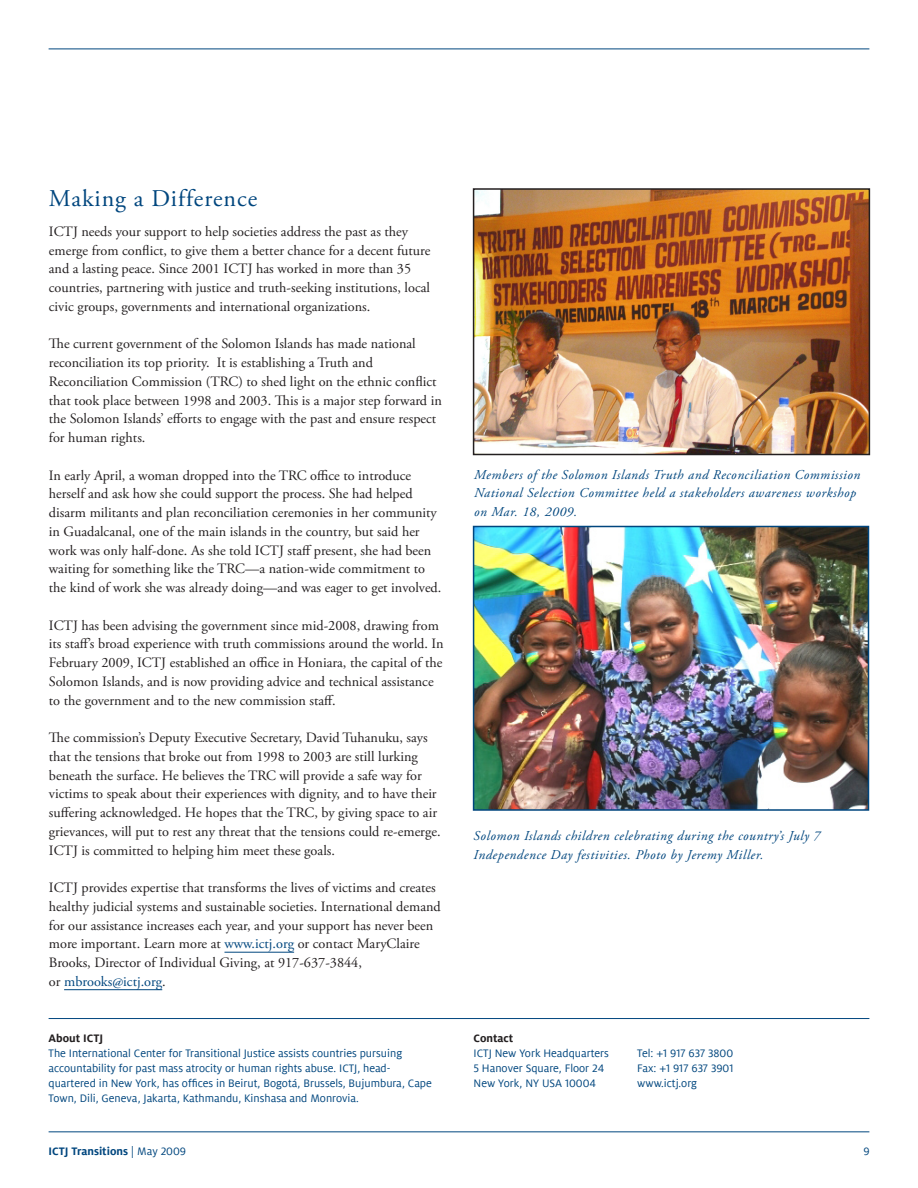
<style>
.page{position:relative;width:918px;height:1188px;background:#fff}
.page>*{position:absolute;margin:0;border:0;box-sizing:border-box;transform-origin:0 0}
.sub_title_serif{font:24px "Adobe Garamond Pro";letter-spacing:.04em;color:#00467e}
.body_general_serif{font:14.25px/18.8px "Adobe Garamond Pro";color:#231f20}
.sub_title_serif-2{font:italic 13.5px/18.8px "Adobe Garamond Pro";letter-spacing:.04em;color:#00467e}
.ICTj_boilerplate_tex{font:12px/15px "Milo LF";color:#00467e}
.t1{font:700 12px "Milo LF";color:#00467e}
.ictj_boilerplate_hea{font:700 12px "Milo LF";color:#231f20}
.s1{color:#00467e}
.s2{font-weight:400}
</style>
<div class="page">
<hr style="left:49px;top:1131px;width:820px;height:1px;background:#00467e">
<hr style="left:49px;top:49px;width:820px;height:1px;background:#00467e">
<hr style="left:49px;top:1018px;width:820px;height:1px;background:#00467e">
<hr style="left:224px;top:952px;width:70px;height:1px;background:#00467e">
<hr style="left:64px;top:989px;width:98px;height:1px;background:#00467e">
<img style="left:476px;top:191px;width:391px;height:261px">
<div style="left:473px;top:188px;width:397px;height:267px;border:2px solid #231f20"></div>
<img style="left:476px;top:529px;width:390px;height:279px">
<div style="left:473px;top:526px;width:396px;height:285px;border:2px solid #00467e"></div>
<p class="sub_title_serif" style="left:49px;top:184px;width:210px">Making a Difference</p>
<p class="body_general_serif" style="left:49px;top:223px;width:383px">ICTJ needs your support to help societies address the past as they emerge from conflict, to give them a better chance for a decent future and a lasting peace. Since 2001 ICTJ has worked in more than 35 countries, partnering with justice and truth-seeking institutions, local civic groups, governments and international organizations.</p>
<p class="body_general_serif" style="left:49px;top:335px;width:395px">The current government of the Solomon Islands has made national reconciliation its top priority. It is establishing a Truth and Reconciliation Commission (TRC) to shed light on the ethnic conflict that took place between 1998 and 2003. This is a major step forward in the Solomon Islands’ efforts to engage with the past and ensure respect for human rights.</p>
<p class="body_general_serif" style="left:49px;top:466px;width:394px">In early April, a woman dropped into the TRC office to introduce herself and ask how she could support the process. She had helped disarm militants and plan reconciliation ceremonies in her community in Guadalcanal, one of the main islands in the country, but said her work was only half-done. As she told ICTJ staff present, she had been waiting for something like the TRC—a nation-wide commitment to the kind of work she was already doing—and was eager to get involved.</p>
<p class="body_general_serif" style="left:49px;top:616px;width:396px">ICTJ has been advising the government since mid-2008, drawing from its staff’s broad experience with truth commissions around the world. In February 2009, ICTJ established an office in Honiara, the capital of the Solomon Islands, and is now providing advice and technical assistance to the government and to the new commission staff.</p>
<p class="body_general_serif" style="left:49px;top:729px;width:393px">The commission’s Deputy Executive Secretary, David Tuhanuku, says that the tensions that broke out from 1998 to 2003 are still lurking beneath the surface. He believes the TRC will provide a safe way for victims to speak about their experiences with dignity, and to have their suffering acknowledged. He hopes that the TRC, by giving space to air grievances, will put to rest any threat that the tensions could re-emerge.<br>ICTJ is committed to helping him meet these goals.</p>
<p class="body_general_serif" style="left:49px;top:879px;width:394px">ICTJ provides expertise that transforms the lives of victims and creates healthy judicial systems and sustainable societies. International demand for our assistance increases each year, and your support has never been more important. Learn more at <span class="s1">www.ictj.org</span> or contact MaryClaire Brooks, Director of Individual Giving, at 917-637-3844,<br>or <span class="s1">mbrooks@ictj.org</span>.</p>
<p class="ictj_boilerplate_hea" style="left:49px;top:1032px;width:56px">About ICTJ</p>
<p class="ICTj_boilerplate_tex" style="left:49px;top:1046px;width:385px">The International Center for Transitional Justice assists countries pursuing accountability for past mass atrocity or human rights abuse. ICTJ, head&shy;quartered in New York, has offices in Beirut, Bogotá, Brussels, Bujumbura, Cape Town, Dili, Geneva, Jakarta, Kathmandu, Kinshasa and Monrovia.</p>
<p class="sub_title_serif-2" style="left:474px;top:465px;width:388px">Members of the Solomon Islands Truth and Reconciliation Commission<br>National Selection Committee held a stakeholders awareness workshop on Mar. 18, 2009.</p>
<p class="sub_title_serif-2" style="left:474px;top:827px;width:348px">Solomon Islands children celebrating during the country’s July 7<br>Independence Day festivities. Photo by Jeremy Miller.</p>
<p class="ictj_boilerplate_hea" style="left:474px;top:1032px;width:41px">Contact</p>
<p class="ICTj_boilerplate_tex" style="left:474px;top:1046px;width:137px">ICTJ New York Headquarters</p>
<p class="ICTj_boilerplate_tex" style="left:474px;top:1061px;width:132px">5 Hanover Square, Floor 24</p>
<p class="ICTj_boilerplate_tex" style="left:474px;top:1076px;width:124px">New York, NY USA 10004</p>
<p class="ICTj_boilerplate_tex" style="left:637px;top:1046px;width:97px">Tel: +1 917 637 3800</p>
<p class="ICTj_boilerplate_tex" style="left:637px;top:1061px;width:98px">Fax: +1 917 637 3901</p>
<p class="ICTj_boilerplate_tex" style="left:637px;top:1076px;width:61px">www.ictj.org</p>
<p class="t1" style="left:49px;top:1144px;width:139px">ICTJ Transitions <span class="s2">| May 2009</span></p>
<p class="ICTj_boilerplate_tex" style="left:863px;top:1144px;width:8px">9</p>
</div>
